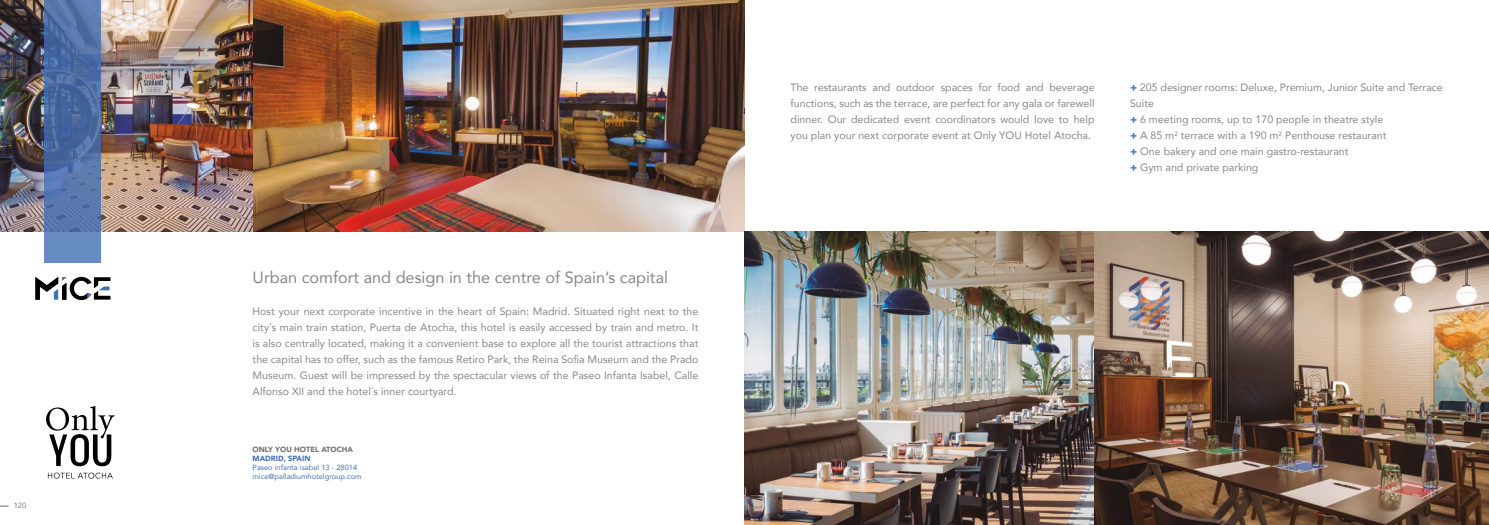
<style>
.page{position:relative;width:1489px;height:525px;background:#fff}
.page>*{position:absolute;margin:0;border:0;box-sizing:border-box;transform-origin:0 0}
.t1{font:16.25px "Avenir";color:#878787}
.t2{font:10.62px/16px "Avenir";color:#878787;text-align:justify}
.t3{font:7.5px/8.8px "Avenir";color:#426eb5}
.t4{font:900 7.5px "Avenir";color:#706f6f}
.t5{font:900 7.5px "Avenir";color:#426eb5}
.t6{font:7.5px "Avenir";color:#706f6f}
.s1{font-weight:900;color:#426eb5}
</style>
<div class="page">
<img style="left:0;top:0;width:744px;height:231px">
<svg style="left:46px;top:406px;width:69px;height:60px"></svg>
<svg style="left:48px;top:472px;width:65px;height:6px"></svg>
<img style="left:744px;top:231px;width:744px;height:293px">
<svg style="left:45px;top:0;width:56px;height:262px;background:#5272a9"></svg>
<svg style="left:35px;top:277px;width:75px;height:23px"></svg>
<p class="t6" style="left:14px;top:500px;width:14px">120</p>
<h1 class="t1" style="left:252px;top:264px;width:417px">Urban comfort and design in the centre of Spain’s capital</h1>
<p class="t2" style="left:252px;top:303px;width:447px">Host your next corporate incentive in the heart of Spain: Madrid. Situated right next to the city´s main train station, Puerta de Atocha, this hotel is easily accessed by train and metro. It is also centrally located, making it a convenient base to explore all the tourist attractions that the capital has to offer, such as the famous Retiro Park, the Reina Sofia Museum and the Prado Museum. Guest will be impressed by the spectacular views of the Paseo Infanta Isabel, Calle Alfonso XII and the hotel´s inner courtyard.</p>
<p class="t4" style="left:252px;top:443px;width:102px">ONLY YOU HOTEL ATOCHA</p>
<p class="t5" style="left:252px;top:452px;width:59px">MADRID, SPAIN</p>
<p class="t3" style="left:252px;top:462px;width:110px">Paseo infanta isabel 13 - 28014 mice@palladiumhotelgroup.com</p>
<p class="t2" style="left:790px;top:79px;width:305px">The restaurants and outdoor spaces for food and beverage functions, such as the terrace, are perfect for any gala or farewell dinner. Our dedicated event coordinators would love to help you plan your next corporate event at Only YOU Hotel Atocha.</p>
<p class="t2" style="left:1129px;top:79px;width:314px;text-align:left"><span class="s1">+</span> 205 designer rooms: Deluxe, Premium, Junior Suite and Terrace Suite<br><span class="s1">+</span> 6 meeting rooms, up to 170 people in theatre style<br><span class="s1">+</span> A 85 m<sup>2</sup> terrace with a 190 m<sup>2</sup> Penthouse restaurant<br><span class="s1">+</span> One bakery and one main gastro-restaurant<br><span class="s1">+</span> Gym and private parking</p>
</div>
